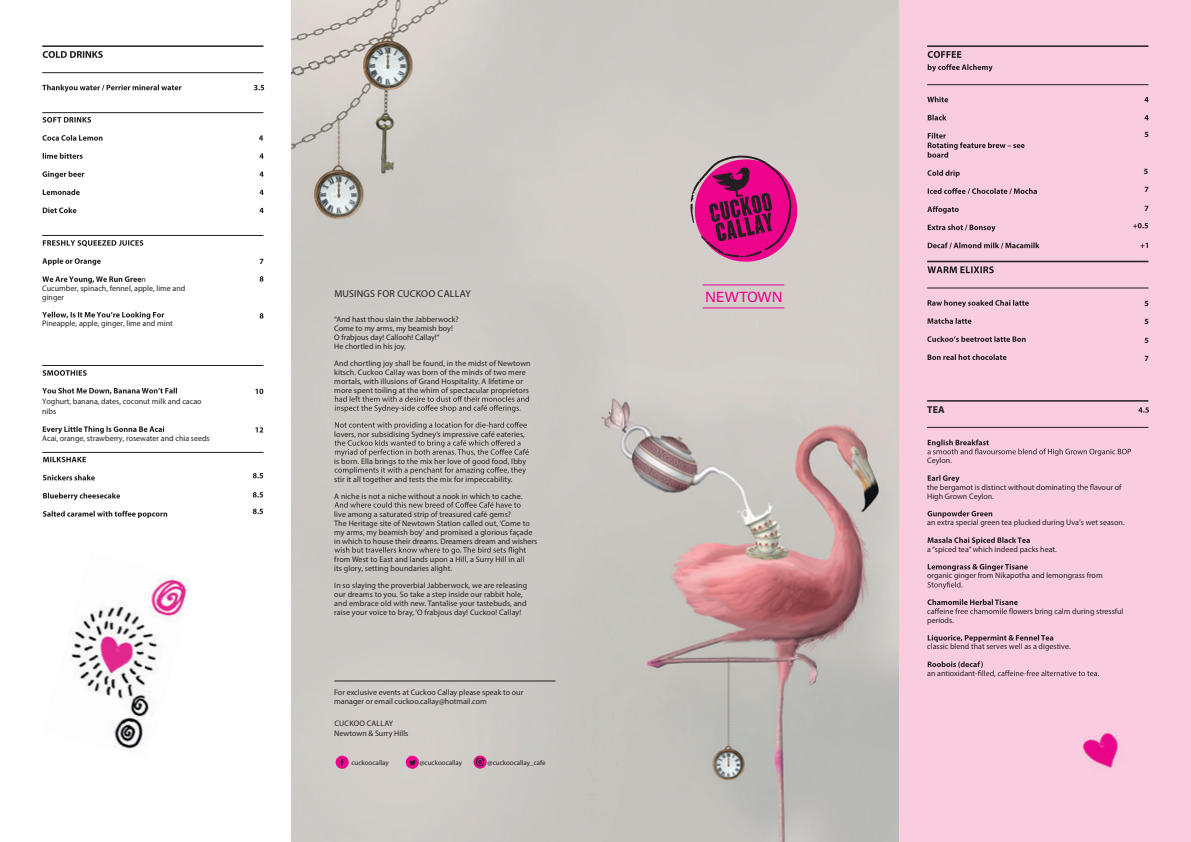
<style>
.page{position:relative;width:1191px;height:842px;background:#fff}
.page>*{position:absolute;margin:0;border:0;box-sizing:border-box;transform-origin:0 0}
.t1{font:14.1px "Univers LT Std";color:#ed028c}
.t2{font:10px "Myriad Pro";letter-spacing:.01em;color:#231f20}
.t3{font:700 10px "Myriad Pro";color:#231f20}
.t4{font:8px/9px "Myriad Pro";color:#231f20}
.t5{font:700 8px/17.6px "Myriad Pro";color:#231f20}
.t6{font:7px "Myriad Pro";color:#231f20}
</style>
<div class="page">
<div style="left:898px;top:0;width:292px;height:842px;background:#f9ccdf"></div>
<img style="left:292px;top:0;width:606px;height:842px">
<svg style="left:690px;top:155px;width:111px;height:111px;background:#bf478a"></svg>
<img style="left:70px;top:578px;width:119px;height:175px">
<svg style="left:406px;top:756px;width:13px;height:13px"></svg>
<svg style="left:409px;top:760px;width:7px;height:5px"></svg>
<svg style="left:473px;top:755px;width:13px;height:13px"></svg>
<div style="left:476px;top:758px;width:8px;height:8px;border:1px solid #231f20;border-radius:2px"></div>
<svg style="left:478px;top:760px;width:4px;height:4px"></svg>
<div style="left:335px;top:756px;width:13px;height:13px;background:#ed028c;border-radius:50%"></div>
<svg style="left:340px;top:759px;width:4px;height:6px"></svg>
<img style="left:1082px;top:732px;width:36px;height:36px">
<hr style="left:42px;top:45px;width:221px;height:2px;background:#231f20">
<hr style="left:42px;top:72px;width:221px;height:1px;background:#231f20">
<svg style="left:43px;top:51px;width:60px;height:7px"></svg>
<hr style="left:42px;top:112px;width:221px;height:1px;background:#231f20">
<hr style="left:42px;top:235px;width:221px;height:1px;background:#231f20">
<hr style="left:42px;top:365px;width:221px;height:1px;background:#231f20">
<hr style="left:42px;top:452px;width:221px;height:1px;background:#231f20">
<svg style="left:42px;top:85px;width:139px;height:7px"></svg>
<svg style="left:254px;top:85px;width:10px;height:5px"></svg>
<svg style="left:259px;top:135px;width:4px;height:6px"></svg>
<svg style="left:259px;top:153px;width:4px;height:6px"></svg>
<svg style="left:259px;top:172px;width:4px;height:5px"></svg>
<svg style="left:259px;top:190px;width:4px;height:5px"></svg>
<svg style="left:43px;top:117px;width:48px;height:6px"></svg>
<svg style="left:42px;top:135px;width:60px;height:6px"></svg>
<svg style="left:43px;top:153px;width:40px;height:6px"></svg>
<svg style="left:42px;top:171px;width:42px;height:7px"></svg>
<svg style="left:43px;top:189px;width:37px;height:6px"></svg>
<svg style="left:43px;top:207px;width:33px;height:6px"></svg>
<svg style="left:259px;top:208px;width:4px;height:5px"></svg>
<svg style="left:259px;top:276px;width:4px;height:6px"></svg>
<svg style="left:259px;top:313px;width:4px;height:6px"></svg>
<svg style="left:43px;top:240px;width:100px;height:7px"></svg>
<svg style="left:42px;top:258px;width:59px;height:7px"></svg>
<svg style="left:42px;top:276px;width:99px;height:8px"></svg>
<svg style="left:42px;top:312px;width:122px;height:7px"></svg>
<svg style="left:255px;top:389px;width:8px;height:5px"></svg>
<svg style="left:255px;top:427px;width:8px;height:5px"></svg>
<svg style="left:43px;top:370px;width:44px;height:6px"></svg>
<svg style="left:42px;top:388px;width:135px;height:6px"></svg>
<svg style="left:43px;top:426px;width:121px;height:8px"></svg>
<svg style="left:253px;top:473px;width:10px;height:5px"></svg>
<svg style="left:253px;top:492px;width:10px;height:5px"></svg>
<svg style="left:43px;top:457px;width:43px;height:5px"></svg>
<svg style="left:43px;top:475px;width:52px;height:5px"></svg>
<svg style="left:43px;top:493px;width:77px;height:7px"></svg>
<svg style="left:43px;top:511px;width:124px;height:7px"></svg>
<svg style="left:253px;top:509px;width:10px;height:5px"></svg>
<hr style="left:927px;top:45px;width:221px;height:2px;background:#231f20">
<hr style="left:927px;top:84px;width:221px;height:1px;background:#231f20">
<svg style="left:927px;top:51px;width:34px;height:7px"></svg>
<svg style="left:927px;top:64px;width:65px;height:8px"></svg>
<svg style="left:1144px;top:97px;width:4px;height:5px"></svg>
<svg style="left:1144px;top:115px;width:4px;height:5px"></svg>
<svg style="left:1133px;top:223px;width:14px;height:5px"></svg>
<svg style="left:927px;top:97px;width:20px;height:5px"></svg>
<svg style="left:927px;top:115px;width:19px;height:5px"></svg>
<svg style="left:927px;top:133px;width:97px;height:25px"></svg>
<svg style="left:927px;top:170px;width:32px;height:7px"></svg>
<svg style="left:927px;top:188px;width:109px;height:6px"></svg>
<svg style="left:927px;top:206px;width:31px;height:8px"></svg>
<svg style="left:927px;top:224px;width:68px;height:8px"></svg>
<svg style="left:927px;top:242px;width:112px;height:6px"></svg>
<svg style="left:1140px;top:243px;width:7px;height:5px"></svg>
<hr style="left:927px;top:261px;width:221px;height:1px;background:#231f20">
<hr style="left:927px;top:288px;width:221px;height:1px;background:#231f20">
<svg style="left:927px;top:266px;width:66px;height:7px"></svg>
<svg style="left:927px;top:300px;width:101px;height:7px"></svg>
<svg style="left:927px;top:318px;width:44px;height:6px"></svg>
<svg style="left:927px;top:336px;width:98px;height:6px"></svg>
<svg style="left:927px;top:354px;width:79px;height:6px"></svg>
<hr style="left:927px;top:400px;width:221px;height:2px;background:#231f20">
<hr style="left:927px;top:427px;width:221px;height:1px;background:#231f20">
<svg style="left:1138px;top:407px;width:10px;height:6px"></svg>
<svg style="left:927px;top:439px;width:203px;height:17px"></svg>
<svg style="left:927px;top:475px;width:32px;height:8px"></svg>
<svg style="left:1062px;top:484px;width:35px;height:7px"></svg>
<svg style="left:927px;top:511px;width:65px;height:7px"></svg>
<svg style="left:927px;top:537px;width:102px;height:7px"></svg>
<svg style="left:927px;top:564px;width:100px;height:7px"></svg>
<svg style="left:927px;top:582px;width:35px;height:7px"></svg>
<svg style="left:927px;top:599px;width:90px;height:15px"></svg>
<svg style="left:927px;top:635px;width:126px;height:7px"></svg>
<svg style="left:927px;top:661px;width:170px;height:16px"></svg>
<svg style="left:335px;top:396px;width:194px;height:16px;background:#b1ada9"></svg>
<svg style="left:335px;top:422px;width:191px;height:7px"></svg>
<svg style="left:334px;top:440px;width:194px;height:16px;background:#b0aca8"></svg>
<svg style="left:334px;top:467px;width:192px;height:7px"></svg>
<svg style="left:334px;top:502px;width:186px;height:6px"></svg>
<svg style="left:334px;top:547px;width:191px;height:7px"></svg>
<hr style="left:334px;top:681px;width:221px;height:1px;background:#231f20">
<hr style="left:702px;top:284px;width:82px;height:1px;background:#ed028c">
<hr style="left:702px;top:307px;width:82px;height:1px;background:#ed028c">
<p class="t4" style="left:42px;top:275px;width:145px;text-indent:99px">n<br>Cucumber, spinach, fennel, apple, lime and ginger</p>
<p class="t4" style="left:42px;top:320px;width:132px">Pineapple, apple, ginger, lime and mint</p>
<p class="t4" style="left:42px;top:397px;width:161px;line-height:10px">Yoghurt, banana, dates, coconut milk and cacao nibs</p>
<p class="t4" style="left:42px;top:434px;width:169px">Acai, orange, strawberry, rosewater and chia seeds</p>
<p class="t5" style="left:259px;top:254px;width:6px">7</p>
<p class="t2" style="left:334px;top:290px;width:138px">MUSINGS FOR CUCKOO CALLAY</p>
<p class="t4" style="left:334px;top:315px;width:126px">“And hast thou slain the Jabberwock?<br>Come to my arms, my beamish boy!<br>O frabjous day! Callooh! Callay!”<br>He chortled in his joy.</p>
<p class="t4" style="left:334px;top:359px;width:198px">And chortling joy shall be found, in the midst of Newtown kitsch. Cuckoo Callay was born of the minds of two mere mortals, with illusions of Grand Hospitality. A lifetime or more spent toiling at the whim of spectacular proprietors</p>
<p class="t4" style="left:334px;top:430px;width:192px">lovers, nor subsidising Sydney’s impressive café eateries,</p>
<p class="t4" style="left:334px;top:457px;width:193px">is born. Ella brings to the mix her love of good food, Ibby</p>
<p class="t4" style="left:334px;top:471px;width:190px;line-height:16.9px">stir it all together and tests the mix for impeccability.<br>A niche is not a niche without a nook in which to cache.</p>
<p class="t4" style="left:334px;top:510px;width:204px">live among a saturated strip of treasured café gems?<br>The Heritage site of Newtown Station called out, ‘Come to my arms, my beamish boy’ and promised a glorious façade in which to house their dreams. Dreamers dream and wishers</p>
<p class="t4" style="left:334px;top:555px;width:192px">from West to East and lands upon a Hill, a Surry Hill in all its glory, setting boundaries alight.</p>
<p class="t4" style="left:334px;top:581px;width:194px">In so slaying the proverbial Jabberwock, we are releasing our dreams to you. So take a step inside our rabbit hole, and embrace old with new. Tantalise your tastebuds, and raise your voice to bray, ‘O frabjous day! Cuckoo! Callay!</p>
<p class="t4" style="left:334px;top:689px;width:190px">For exclusive events at Cuckoo Callay please speak to our manager or email cuckoo.callay@hotmail.com</p>
<p class="t4" style="left:334px;top:719px;width:76px;line-height:10px">CUCKOO CALLAY<br>Newtown &amp; Surry Hills</p>
<p class="t6" style="left:351px;top:760px;width:39px">cuckoocallay</p>
<p class="t6" style="left:419px;top:760px;width:44px">@cuckoocallay</p>
<p class="t6" style="left:487px;top:760px;width:60px">@cuckoocallay_cafe</p>
<h1 class="t1" style="left:705px;top:289px;width:79px">NEWTOWN</h1>
<p class="t5" style="left:1144px;top:127px;width:6px">5</p>
<p class="t5" style="left:1143px;top:163px;width:6px">5<br>7</p>
<p class="t5" style="left:1144px;top:200px;width:6px">7</p>
<p class="t3" style="left:927px;top:405px;width:19px">TEA</p>
<p class="t4" style="left:927px;top:457px;width:26px">Ceylon.</p>
<p class="t4" style="left:927px;top:483px;width:136px">the bergamot is distinct without domina</p>
<p class="t4" style="left:1097px;top:483px;width:25px">vour of</p>
<p class="t4" style="left:927px;top:492px;width:68px">High Grown Ceylon.</p>
<p class="t4" style="left:927px;top:519px;width:199px">an extra special green tea plucked during Uva’s wet season.</p>
<p class="t4" style="left:927px;top:545px;width:131px">a “spiced tea” which indeed packs heat.</p>
<p class="t4" style="left:927px;top:572px;width:177px">organic ginger from Nikapotha and lemongrass from</p>
<p class="t4" style="left:927px;top:607px;width:9px">ca</p>
<p class="t4" style="left:1012px;top:607px;width:112px">owers bring calm during stressful</p>
<p class="t4" style="left:927px;top:616px;width:28px">periods.</p>
<p class="t4" style="left:927px;top:643px;width:145px">classic blend that serves well as a digestive.</p>
<p class="t4" style="left:927px;top:669px;width:52px">an antioxidant-</p>
<p class="t5" style="left:1144px;top:295px;width:6px">5</p>
<p class="t5" style="left:1144px;top:314px;width:6px">5</p>
<p class="t5" style="left:1144px;top:332px;width:6px">5</p>
<p class="t5" style="left:1144px;top:350px;width:6px">7</p>
</div>
